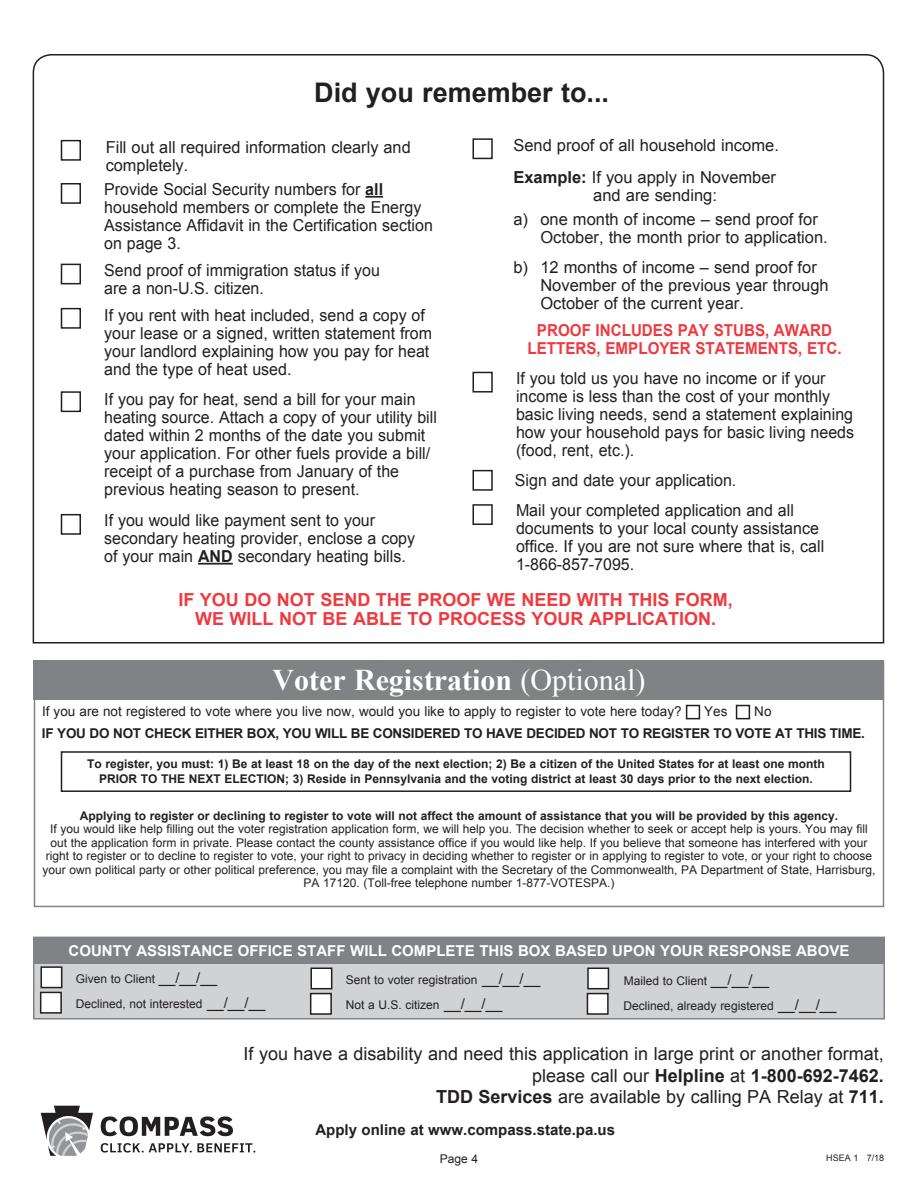
<style>
.page{position:relative;width:918px;height:1188px;background:#fff}
.page>*{position:absolute;margin:0;border:0;box-sizing:border-box;transform-origin:0 0}
.t1{font:700 30px "Times New Roman";color:#fff}
.t2{font:700 27px "Arial";color:#231f20}
.t3{font:18px/21.6px "Arial";color:#231f20;text-align:right}
.t4{font:700 18px/19.5px "Arial";color:#ee3a41;text-align:center}
.t5{font:16.5px/18px "Arial";color:#231f20}
.t6{font:700 16.5px/18px "Arial";color:#ee3a41;text-align:center;scale:.92 1}
.t7{font:700 15px "Arial";color:#fff}
.t8{font:700 15px "Arial";color:#231f20}
.t9{font:13.5px "Arial";color:#231f20}
.t10{font:700 13.5px "Arial";letter-spacing:-.02em;color:#231f20}
.t11{font:12px/13.5px "Arial";color:#231f20}
.t12{font:700 12px/15px "Arial";color:#231f20;text-align:center}
.t13{font:9px "Arial";color:#231f20}
.s1{font-weight:700}
.s2{font-weight:400}
.s3{font-size:15px}
</style>
<div class="page">
<svg style="left:32px;top:54px;width:853px;height:590px"></svg>
<div style="left:234px;top:81px;width:455px;height:23px;background:#fff"></div>
<svg style="left:365px;top:196px;width:18px;height:2px"></svg>
<hr style="left:198px;top:563px;width:35px;height:2px;background:#231f20">
<div style="left:686px;top:705px;width:14px;height:14px;border:2px solid #231f20"></div>
<div style="left:736px;top:705px;width:14px;height:14px;border:2px solid #231f20"></div>
<div style="left:33px;top:962px;width:852px;height:58px;background:#d1d2d4;border:2px solid #808285"></div>
<div style="left:61px;top:751px;width:790px;height:41px;border:2px solid #231f20"></div>
<div style="left:41px;top:967px;width:21px;height:21px;background:#fff"></div>
<div style="left:40px;top:966px;width:22px;height:22px;border:2px solid #231f20"></div>
<div style="left:41px;top:992px;width:20px;height:21px;background:#fff"></div>
<div style="left:40px;top:992px;width:22px;height:22px;border:2px solid #231f20"></div>
<div style="left:311px;top:968px;width:21px;height:21px;background:#fff"></div>
<div style="left:311px;top:968px;width:21px;height:21px;border:2px solid #231f20"></div>
<div style="left:311px;top:994px;width:20px;height:20px;background:#fff"></div>
<div style="left:310px;top:993px;width:22px;height:22px;border:2px solid #231f20"></div>
<div style="left:588px;top:968px;width:20px;height:21px;background:#fff"></div>
<div style="left:587px;top:968px;width:22px;height:21px;border:2px solid #231f20"></div>
<div style="left:587px;top:994px;width:21px;height:20px;background:#fff"></div>
<div style="left:587px;top:993px;width:22px;height:22px;border:2px solid #231f20"></div>
<div style="left:34px;top:660px;width:850px;height:40px;background:#808285"></div>
<div style="left:34px;top:937px;width:850px;height:26px;background:#808285"></div>
<div style="left:33px;top:937px;width:852px;height:27px;border:2px solid #808285"></div>
<div style="left:103px;top:262px;width:340px;height:42px;background:#fff"></div>
<div style="left:103px;top:391px;width:340px;height:105px;background:#fff"></div>
<div style="left:108px;top:591px;width:695px;height:46px;background:#fff"></div>
<div style="left:472px;top:138px;width:21px;height:21px;border:2px solid #231f20"></div>
<div style="left:472px;top:372px;width:21px;height:21px;border:2px solid #231f20"></div>
<div style="left:61px;top:140px;width:20px;height:21px;border:2px solid #231f20"></div>
<div style="left:61px;top:514px;width:20px;height:21px;border:2px solid #231f20"></div>
<div style="left:472px;top:504px;width:21px;height:21px;border:2px solid #231f20"></div>
<div style="left:61px;top:264px;width:20px;height:20px;border:2px solid #231f20"></div>
<div style="left:61px;top:391px;width:20px;height:21px;border:2px solid #231f20"></div>
<div style="left:61px;top:183px;width:20px;height:21px;border:2px solid #231f20"></div>
<div style="left:61px;top:308px;width:20px;height:21px;border:2px solid #231f20"></div>
<div style="left:472px;top:470px;width:21px;height:21px;border:2px solid #231f20"></div>
<svg style="left:101px;top:1116px;width:132px;height:20px"></svg>
<svg style="left:101px;top:1143px;width:154px;height:10px"></svg>
<svg style="left:41px;top:1106px;width:52px;height:50px"></svg>
<h2 class="t2" style="left:314px;top:75px;width:296px">Did you remember to...</h2>
<p class="t5" style="left:106px;top:138px;width:307px">Fill out all required information clearly and completely.</p>
<p class="t5" style="left:104px;top:180px;width:330px">Provide Social Security numbers for <span class="s1">all </span>household members or complete the Energy Assistance Affidavit in the Certification section on page 3.</p>
<p class="t5" style="left:104px;top:261px;width:277px">Send proof of immigration status if you are a non-U.S. citizen.</p>
<p class="t5" style="left:104px;top:307px;width:329px">If you rent with heat included, send a copy of your lease or a signed, written statement from your landlord explaining how you pay for heat and the type of heat used.</p>
<p class="t5" style="left:104px;top:390px;width:334px">If you pay for heat, send a bill for your main heating source. Attach a copy of your utility bill dated within 2 months of the date you submit your application. For other fuels provide a bill/ receipt of a purchase from January of the previous heating season to present.</p>
<p class="t5" style="left:104px;top:511px;width:312px">If you would like payment sent to your secondary heating provider, enclose a copy of your main <span class="s1">AND</span> secondary heating bills.</p>
<p class="t5" style="left:513px;top:130px;width:267px;line-height:31.5px">Send proof of all household income.<br><span class="s1">Example:</span> If you apply in November</p>
<p class="t5" style="left:513px;top:183px;width:306px;line-height:24px;text-indent:80px">and are sending:<br>a) one month of income – send proof for</p>
<p class="t5" style="left:513px;top:222px;width:316px;line-height:30px;text-indent:27px">October, the month prior to application. b) 12 months of income – send proof for</p>
<p class="t5" style="left:540px;top:276px;width:290px">November of the previous year through<br>October of the current year.</p>
<p class="t6" style="left:527px;top:321px;width:343px">PROOF INCLUDES PAY STUBS, AWARD<br>LETTERS, EMPLOYER STATEMENTS, ETC.</p>
<p class="t5" style="left:516px;top:370px;width:340px">If you told us you have no income or if your income is less than the cost of your monthly basic living needs, send a statement explaining how your household pays for basic living needs (food, rent, etc.).</p>
<p class="t5" style="left:515px;top:465px;width:281px;line-height:30.6px">Sign and date your application.<br>Mail your completed application and all</p>
<p class="t5" style="left:516px;top:520px;width:310px">documents to your local county assistance office. If you are not sure where that is, call<br>1-866-857-7095.</p>
<p class="t4" style="left:178px;top:590px;width:556px">IF YOU DO NOT SEND THE PROOF WE NEED WITH THIS FORM,<br>WE WILL NOT BE ABLE TO PROCESS YOUR APPLICATION.</p>
<h1 class="t1" style="left:272px;top:660px;width:375px">Voter Registration <span class="s2">(Optional)</span></h1>
<p class="t9" style="left:42px;top:703px;width:641px">If you are not registered to vote where you live now, would you like to apply to register to vote here today?</p>
<p class="t9" style="left:704px;top:703px;width:25px">Yes</p>
<p class="t9" style="left:754px;top:703px;width:19px">No</p>
<p class="t10" style="left:42px;top:724px;width:824px">IF YOU DO NOT CHECK EITHER BOX, YOU WILL BE CONSIDERED TO HAVE DECIDED NOT TO REGISTER TO VOTE AT THIS TIME.</p>
<p class="t12" style="left:87px;top:757px;width:739px">To register, you must: 1) Be at least 18 on the day of the next election; 2) Be a citizen of the United States for at least one month<br>PRIOR TO THE NEXT ELECTION; 3) Reside in Pennsylvania and the voting district at least 30 days prior to the next election.</p>
<p class="t12" style="left:80px;top:808px;width:760px">Applying to register or declining to register to vote will not affect the amount of assistance that you will be provided by this agency.</p>
<p class="t11" style="left:43px;top:822px;width:834px;text-align:center">If you would like help filling out the voter registration application form, we will help you. The decision whether to seek or accept help is yours. You may fill out the application form in private. Please contact the county assistance office if you would like help. If you believe that someone has interfered with your right to register or to decline to register to vote, your right to privacy in deciding whether to register or in applying to register to vote, or your right to choose your own political party or other political preference, you may file a complaint with the Secretary of the Commonwealth, PA Department of State, Harrisburg, PA 17120. (Toll-free telephone number 1-877-VOTESPA.)</p>
<p class="t7" style="left:69px;top:940px;width:782px">COUNTY ASSISTANCE OFFICE STAFF WILL COMPLETE THIS BOX BASED UPON YOUR RESPONSE ABOVE</p>
<p class="t11" style="left:624px;top:974px;width:147px">Mailed to Client <span class="s3">__/__/__</span></p>
<p class="t11" style="left:76px;top:966px;width:191px;line-height:25px">Given to Client <span class="s3">__/__/__<br></span>Declined, not interested <span class="s3">__/__/__</span></p>
<p class="t11" style="left:346px;top:968px;width:196px;line-height:24.2px">Sent to voter registration <span class="s3">__/__/__<br></span>Not a U.S. citizen <span class="s3">__/__/__</span></p>
<p class="t11" style="left:624px;top:999px;width:215px">Declined, already registered <span class="s3">__/__/__</span></p>
<p class="t3" style="left:243px;top:1043px;width:642px">If you have a disability and need this application in large print or another format, please call our <span class="s1">Helpline</span> at <span class="s1">1-800-692-7462.<br>TDD Services</span> are available by calling PA Relay at <span class="s1">711.</span></p>
<p class="t8" style="left:315px;top:1120px;width:301px">Apply online at www.compass.state.pa.us</p>
<p class="t11" style="left:440px;top:1152px;width:40px">Page 4</p>
<p class="t13" style="left:826px;top:1152px;width:60px">HSEA 1 7/18</p>
</div>
